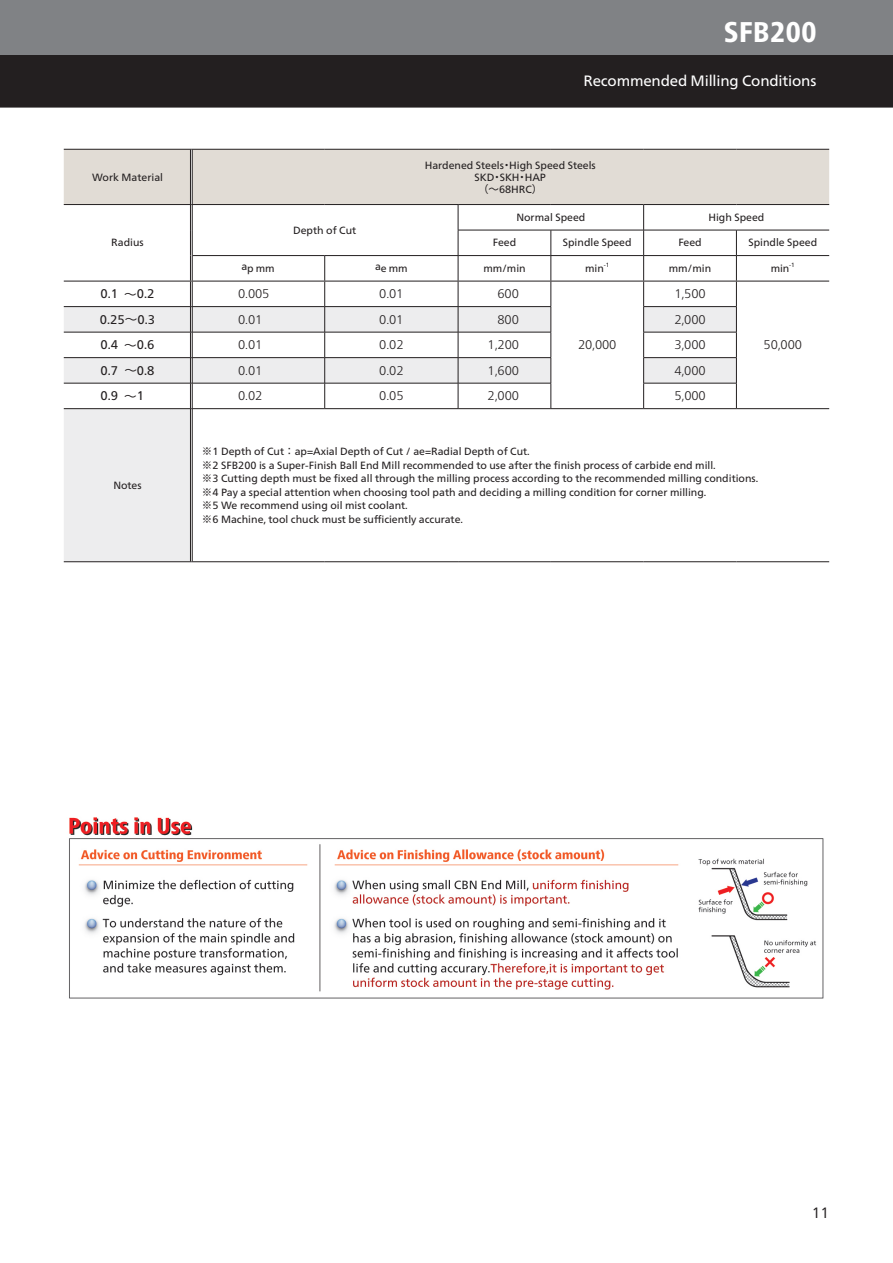
<style>
.page{position:relative;width:893px;height:1263px;background:#fff}
.page>*{position:absolute;margin:0;border:0;box-sizing:border-box;transform-origin:0 0}
.t1{font:800 condensed 28.5px "Frutiger Neue LT Pro";letter-spacing:.02em;color:#fff}
.t2{font:15px "Frutiger Neue LT Pro";letter-spacing:-.01em;color:#fff}
.t3{font:15px "Frutiger Neue LT Pro";color:#231f20}
.t4{font:300 12.6px "Frutiger Neue LT Pro";letter-spacing:-.01em;color:#231f20}
.t5{font:12.6px "Frutiger Neue LT Pro";color:#231f20}
.t6{font:10.5px/13.5px "Frutiger Neue LT Pro";color:#231f20;text-align:center}
.t7{font:6.15px "Frutiger Neue LT Pro";color:#231f20}
.s1{font-family:"Source Han Sans CN"}
.s2{font-family:"UD Shin Go NT Pro"}
</style>
<div class="page">
<hr style="left:0;top:106px;width:893px;height:2px;background:#231f20">
<div style="left:0;top:0;width:893px;height:106px;background:#808285"></div>
<div style="left:0;top:55px;width:893px;height:51px;background:#231f20"></div>
<svg style="left:64px;top:409px;width:672px;height:152px"></svg>
<hr style="left:190px;top:409px;width:2px;height:152px;background:#fff">
<hr style="left:325px;top:408px;width:133px;height:1px;background:#231f20">
<hr style="left:458px;top:408px;width:93px;height:1px;background:#231f20">
<hr style="left:551px;top:408px;width:93px;height:1px;background:#231f20">
<hr style="left:644px;top:408px;width:92px;height:1px;background:#231f20">
<hr style="left:736px;top:408px;width:93px;height:1px;background:#231f20">
<hr style="left:190px;top:409px;width:1px;height:152px;background:#231f20">
<hr style="left:192px;top:409px;width:1px;height:152px;background:#231f20">
<hr style="left:64px;top:408px;width:127px;height:1px;background:#231f20">
<hr style="left:191px;top:408px;width:134px;height:1px;background:#231f20">
<hr style="left:64px;top:561px;width:127px;height:1px;background:#231f20">
<hr style="left:191px;top:561px;width:134px;height:1px;background:#231f20">
<hr style="left:325px;top:561px;width:133px;height:1px;background:#231f20">
<hr style="left:458px;top:561px;width:93px;height:1px;background:#231f20">
<hr style="left:551px;top:561px;width:93px;height:1px;background:#231f20">
<hr style="left:644px;top:561px;width:92px;height:1px;background:#231f20">
<hr style="left:736px;top:561px;width:93px;height:1px;background:#231f20">
<svg style="left:64px;top:149px;width:765px;height:259px"></svg>
<img style="left:69px;top:817px;width:755px;height:182px">
<h1 class="t1" style="left:724px;top:15px;width:94px">SFB200</h1>
<h1 class="t1" style="left:737px;top:23px;width:80px">PCDSE</h1>
<p class="t6" style="left:92px;top:170px;width:72px">Work Material</p>
<p class="t6" style="left:111px;top:236px;width:34px">Radius</p>
<h2 class="t2" style="left:583px;top:72px;width:234px">Recommended Milling Conditions</h2>
<p class="t6" style="left:425px;top:159px;width:173px;line-height:12px">Hardened Steels<span class="s1">・</span>High Speed Steels<br>SKD<span class="s1">・</span>SKH<span class="s1">・</span>HAP<br><span class="s1">（～</span>68HRC<span class="s1">）</span></p>
<p class="t6" style="left:293px;top:223px;width:65px">Depth of Cut</p>
<p class="t6" style="left:516px;top:210px;width:71px">Normal Speed</p>
<p class="t6" style="left:708px;top:210px;width:57px">High Speed</p>
<p class="t6" style="left:493px;top:236px;width:25px">Feed</p>
<p class="t6" style="left:563px;top:236px;width:70px">Spindle Speed</p>
<p class="t6" style="left:678px;top:236px;width:25px">Feed</p>
<p class="t6" style="left:748px;top:236px;width:70px">Spindle Speed</p>
<p class="t6" style="left:241px;top:261px;width:35px">ap mm</p>
<p class="t6" style="left:375px;top:261px;width:34px">ae mm</p>
<p class="t6" style="left:483px;top:261px;width:44px">mm/min</p>
<p class="t6" style="left:585px;top:261px;width:20px">min</p>
<p class="t7" style="left:604px;top:261px;width:7px">-1</p>
<p class="t6" style="left:669px;top:261px;width:44px">mm/min</p>
<p class="t6" style="left:771px;top:261px;width:20px">min</p>
<p class="t7" style="left:789px;top:261px;width:7px">-1</p>
<p class="t5" style="left:101px;top:286px;width:55px">0.1 <span class="s2">～</span>0.2</p>
<p class="t4" style="left:238px;top:286px;width:33px">0.005</p>
<p class="t4" style="left:379px;top:286px;width:26px">0.01</p>
<p class="t4" style="left:497px;top:286px;width:23px">600</p>
<p class="t4" style="left:674px;top:286px;width:33px">1,500</p>
<p class="t5" style="left:100px;top:312px;width:57px">0.25<span class="s2">～</span>0.3</p>
<p class="t4" style="left:238px;top:312px;width:26px">0.01</p>
<p class="t4" style="left:379px;top:312px;width:26px">0.01</p>
<p class="t4" style="left:498px;top:312px;width:23px">800</p>
<p class="t4" style="left:674px;top:312px;width:33px">2,000</p>
<p class="t5" style="left:101px;top:337px;width:55px">0.4 <span class="s2">～</span>0.6</p>
<p class="t4" style="left:238px;top:337px;width:26px">0.01</p>
<p class="t4" style="left:379px;top:337px;width:26px">0.02</p>
<p class="t4" style="left:488px;top:337px;width:33px">1,200</p>
<p class="t4" style="left:674px;top:337px;width:33px">3,000</p>
<p class="t5" style="left:101px;top:363px;width:55px">0.7 <span class="s2">～</span>0.8</p>
<p class="t4" style="left:238px;top:363px;width:26px">0.01</p>
<p class="t4" style="left:379px;top:363px;width:26px">0.02</p>
<p class="t4" style="left:488px;top:363px;width:33px">1,600</p>
<p class="t4" style="left:674px;top:363px;width:33px">4,000</p>
<p class="t5" style="left:100px;top:388px;width:45px">0.9 <span class="s2">～</span>1</p>
<p class="t4" style="left:238px;top:388px;width:26px">0.02</p>
<p class="t4" style="left:379px;top:388px;width:26px">0.05</p>
<p class="t4" style="left:488px;top:388px;width:33px">2,000</p>
<p class="t4" style="left:674px;top:388px;width:33px">5,000</p>
<p class="t4" style="left:578px;top:337px;width:40px">20,000</p>
<p class="t4" style="left:764px;top:337px;width:40px">50,000</p>
<p class="t6" style="left:114px;top:478px;width:30px">Notes</p>
<p class="t6" style="left:202px;top:444px;width:558px;text-align:left"><span class="s2">※</span>1 Depth of Cut<span class="s2">：</span>ap=Axial Depth of Cut / ae=Radial Depth of Cut.<br><span class="s2">※</span>2 SFB200 is a Super-Finish Ball End Mill recommended to use after the finish process of carbide end mill.<br><span class="s2">※</span>3 Cutting depth must be fixed all through the milling process according to the recommended milling conditions. <span class="s2">※</span>4 Pay a special attention when choosing tool path and deciding a milling condition for corner milling.<br><span class="s2">※</span>5 We recommend using oil mist coolant.<br><span class="s2">※</span>6 Machine, tool chuck must be sufficiently accurate.</p>
<h2 class="t3" style="left:812px;top:1203px;width:19px">11</h2>
</div>
